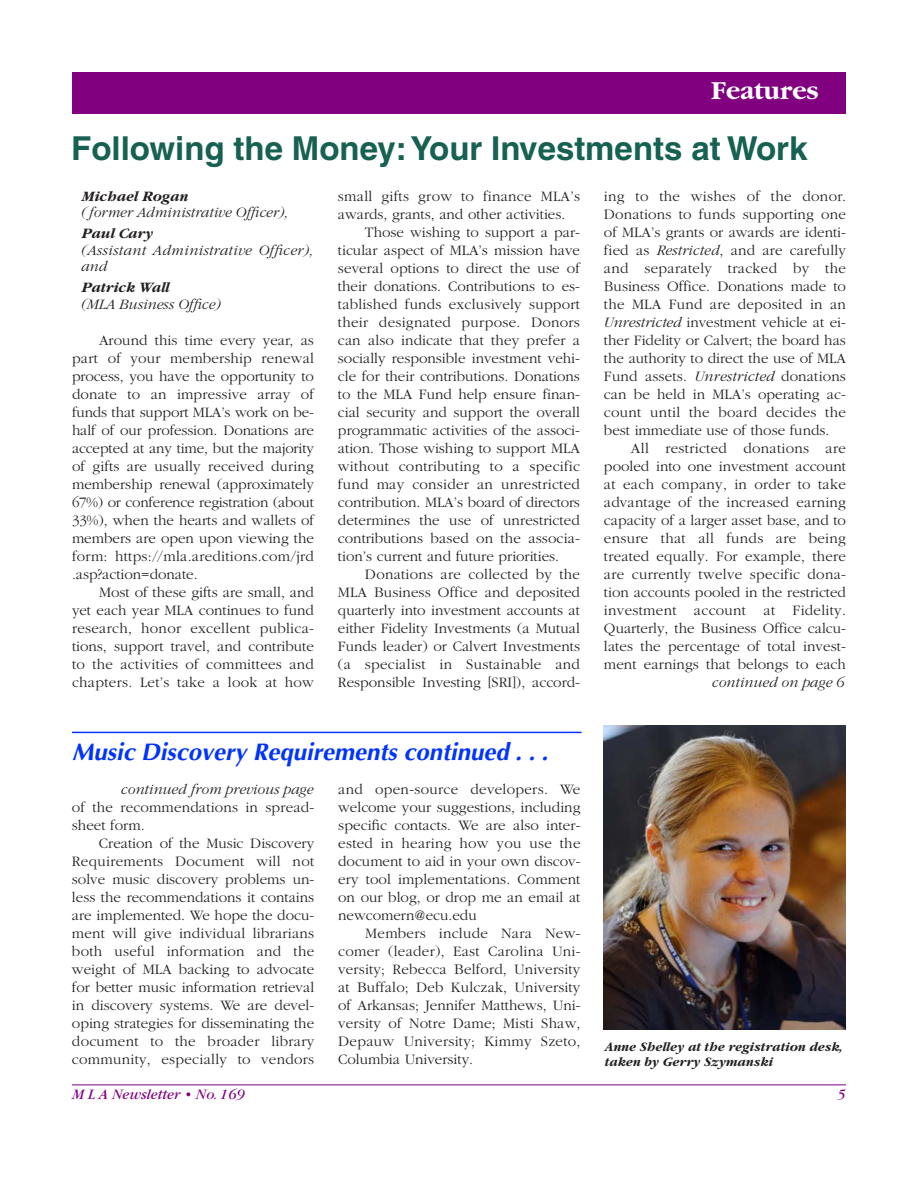
<style>
.page{position:relative;width:918px;height:1188px;background:#fff}
.page>*{position:absolute;margin:0;border:0;box-sizing:border-box;transform-origin:0 0}
.t1{font:700 33px "Helvetica";color:#166151}
.t2{font:700 27px "Garamond";color:#fff}
.t3{font:italic 700 24px "Optima";color:#03f}
.t4{font:300 15px/18px "Garamond";color:#231f20;text-align:justify}
.t5{font:300 15px "Garamond";letter-spacing:.02em;color:#231f20}
.t6{font:italic 300 15px "Garamond";color:#231f20}
.t7{font:italic 300 15px/16.5px "Garamond";letter-spacing:.02em;color:#231f20}
.t8{font:italic 700 15px "Garamond";color:#231f20}
.t9{font:italic 15px "Garamond";color:#800080}
.t10{font:italic 700 13.5px/15px "Garamond";color:#231f20}
.s1{font-style:italic}
</style>
<div class="page">
<hr style="left:72px;top:1084px;width:774px;height:1px;background:#800080">
<div style="left:72px;top:72px;width:774px;height:42px;background:#800080"></div>
<hr style="left:72px;top:732px;width:509px;height:1px;background:#03f">
<img style="left:604px;top:725px;width:241px;height:304px">
<h2 class="t2" style="left:711px;top:80px;width:109px">Features</h2>
<h1 class="t1" style="left:71px;top:136px;width:738px">Following the Money: Your Investments at Work</h1>
<p class="t8" style="left:81px;top:190px;width:108px">Michael Rogan</p>
<p class="t6" style="left:81px;top:207px;width:209px">( former Administrative Officer),</p>
<p class="t8" style="left:81px;top:228px;width:73px">Paul Cary</p>
<p class="t7" style="left:81px;top:243px;width:234px">(Assistant Administrative Officer), and</p>
<p class="t8" style="left:81px;top:282px;width:90px">Patrick Wall</p>
<p class="t6" style="left:81px;top:298px;width:142px">(MLA Business Office)</p>
<p class="t4" style="left:72px;top:332px;width:244px;text-indent:27px">Around this time every year, as part of your membership renewal process, you have the opportunity to donate to an impressive array of funds that support MLA’s work on be&shy;half of our profession. Donations are accepted at any time, but the majority of gifts are usually received during membership renewal (approximately 67%) or conference registration (about 33%), when the hearts and wallets of members are open upon viewing the form: https://mla.areditions.com/jrd .asp?action=donate.</p>
<p class="t4" style="left:72px;top:584px;width:244px;text-indent:27px">Most of these gifts are small, and yet each year MLA continues to fund research, honor excellent publica&shy;tions, support travel, and contribute to the activities of committees and chapters. Let’s take a look at how</p>
<p class="t5" style="left:338px;top:190px;width:244px">small gifts grow to finance MLA’s</p>
<p class="t4" style="left:338px;top:207px;width:229px">awards, grants, and other activities.</p>
<p class="t4" style="left:365px;top:225px;width:216px">Those wishing to support a par-</p>
<p class="t4" style="left:338px;top:243px;width:244px">ticular aspect of MLA’s mission have</p>
<p class="t4" style="left:338px;top:261px;width:243px">several options to direct the use of</p>
<p class="t4" style="left:338px;top:279px;width:243px">their donations. Contributions to es-</p>
<p class="t4" style="left:338px;top:297px;width:243px">tablished funds exclusively support</p>
<p class="t5" style="left:338px;top:316px;width:243px">their designated purpose. Donors</p>
<p class="t4" style="left:338px;top:333px;width:243px">can also indicate that they prefer a</p>
<p class="t4" style="left:338px;top:351px;width:243px">socially responsible investment vehi-</p>
<p class="t4" style="left:338px;top:369px;width:243px">cle for their contributions. Donations</p>
<p class="t4" style="left:338px;top:387px;width:243px">to the MLA Fund help ensure finan-</p>
<p class="t4" style="left:338px;top:405px;width:244px">cial security and support the overall</p>
<p class="t4" style="left:338px;top:423px;width:244px">programmatic activities of the associ-</p>
<p class="t4" style="left:338px;top:441px;width:243px">ation. Those wishing to support MLA</p>
<p class="t5" style="left:338px;top:460px;width:243px">without contributing to a specific</p>
<p class="t5" style="left:338px;top:478px;width:243px">fund may consider an unrestricted</p>
<p class="t4" style="left:338px;top:495px;width:243px">contribution. MLA’s board of directors</p>
<p class="t4" style="left:338px;top:513px;width:243px">determines the use of unrestricted</p>
<p class="t4" style="left:338px;top:531px;width:243px">contributions based on the associa-</p>
<p class="t4" style="left:338px;top:549px;width:223px">tion’s current and future priorities.</p>
<p class="t5" style="left:365px;top:568px;width:217px">Donations are collected by the</p>
<p class="t4" style="left:338px;top:585px;width:244px">MLA Business Office and deposited</p>
<p class="t4" style="left:338px;top:603px;width:244px">quarterly into investment accounts at</p>
<p class="t4" style="left:338px;top:621px;width:244px">either Fidelity Investments (a Mutual</p>
<p class="t4" style="left:338px;top:639px;width:244px">Funds leader) or Calvert Investments</p>
<p class="t5" style="left:338px;top:658px;width:244px">(a specialist in Sustainable and</p>
<p class="t4" style="left:338px;top:675px;width:244px">Responsible Investing [SRI]), accord-</p>
<h3 class="t3" style="left:72px;top:742px;width:482px">Music Discovery Requirements continued . . .</h3>
<p class="t6" style="left:121px;top:784px;width:194px">continued from previous page</p>
<p class="t4" style="left:72px;top:800px;width:244px">of the recommendations in spread&shy;sheet form.</p>
<p class="t4" style="left:72px;top:836px;width:244px;text-indent:27px">Creation of the Music Discovery Requirements Document will not solve music discovery problems un&shy;less the recommendations it contains are implemented. We hope the docu&shy;ment will give individual librarians both useful information and the weight of MLA backing to advocate for better music information retrieval in discovery systems. We are devel&shy;oping strategies for disseminating the document to the broader library community, especially to vendors</p>
<p class="t4" style="left:338px;top:782px;width:244px">and open-source developers. We welcome your suggestions, including specific contacts. We are also inter&shy;ested in hearing how you use the document to aid in your own discov&shy;ery tool implementations. Comment on our blog, or drop me an email at newcomern@ecu.edu</p>
<p class="t4" style="left:338px;top:926px;width:244px;text-indent:27px">Members include Nara New - comer (leader), East Carolina Uni - versity; Rebecca Belford, University at Buffalo; Deb Kulczak, University of Arkansas; Jennifer Matthews, Uni - versity of Notre Dame; Misti Shaw, Depauw University; Kimmy Szeto, Columbia University.</p>
<p class="t4" style="left:604px;top:189px;width:244px">ing to the wishes of the donor.<br>Donations to funds supporting one of MLA’s grants or awards are identi&shy;fied as <span class="s1">Restricted</span>, and are carefully and separately tracked by the Business Office. Donations made to the MLA Fund are deposited in an <span class="s1">Unrestricted</span> investment vehicle at ei&shy;ther Fidelity or Calvert; the board has the authority to direct the use of MLA Fund assets. <span class="s1">Unrestricted</span> donations can be held in MLA’s operating ac&shy;count until the board decides the best immediate use of those funds.</p>
<p class="t4" style="left:604px;top:441px;width:244px;text-indent:27px">All restricted donations are pooled into one investment account at each company, in order to take advantage of the increased earning capacity of a larger asset base, and to ensure that all funds are being treated equally. For example, there are currently twelve specific dona&shy;tion accounts pooled in the restricted investment account at Fidelity.<br>Quarterly, the Business Office calcu&shy;lates the percentage of total invest&shy;ment earnings that belongs to each</p>
<p class="t6" style="left:712px;top:677px;width:134px">continued on page 6</p>
<p class="t10" style="left:604px;top:1040px;width:240px">Anne Shelley at the registration desk, taken by Gerry Szymanski</p>
<p class="t9" style="left:72px;top:1089px;width:174px">M L A Newsletter • No. 169</p>
<p class="t9" style="left:838px;top:1089px;width:10px">5</p>
</div>
